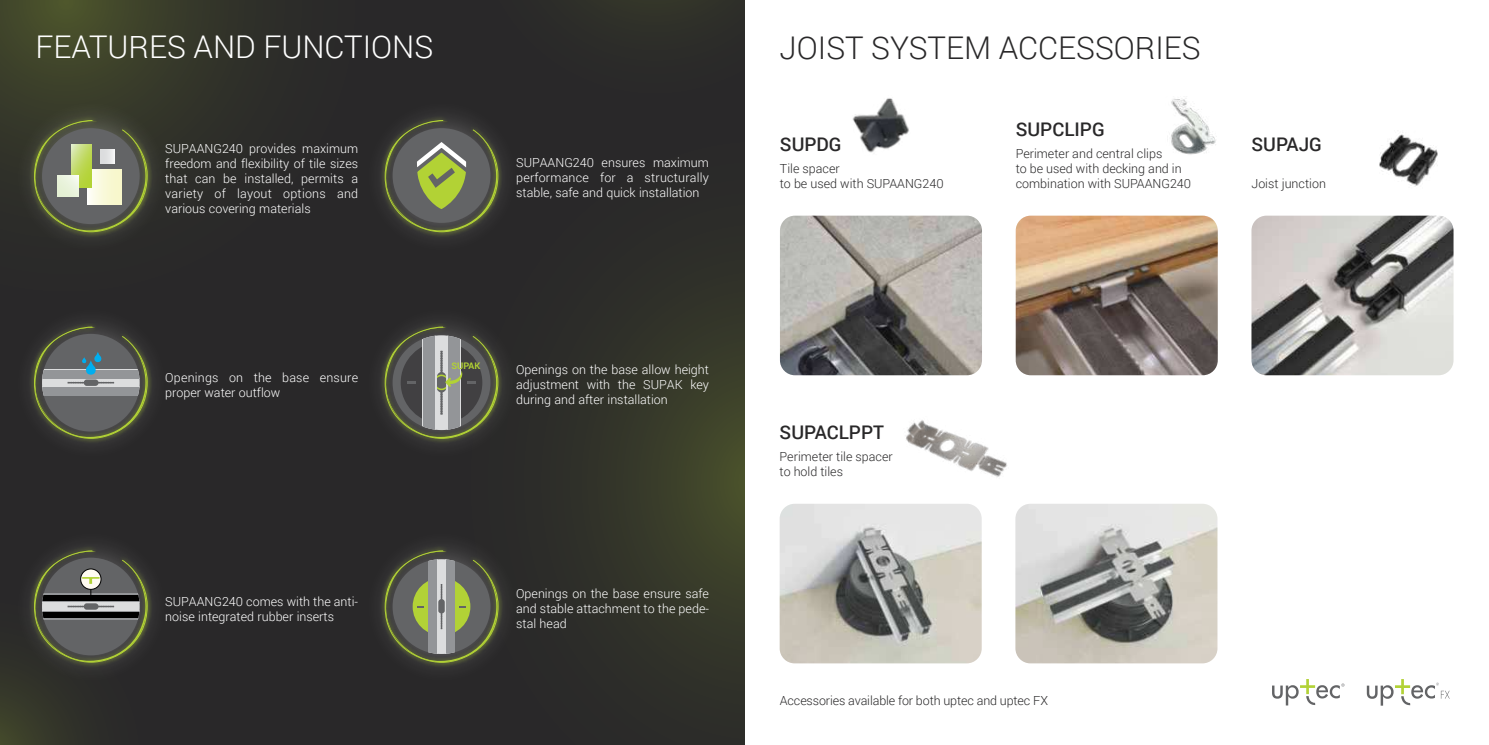
<style>
.page{position:relative;width:1489px;height:745px;background:#fff}
.page>*{position:absolute;margin:0;border:0;box-sizing:border-box;transform-origin:0 0}
.t1{font:300 31.25px "Roboto";color:#292829}
.t2{font:300 31.25px "Roboto";color:#fff}
.t3{font:500 18.75px "Roboto";color:#292829}
.t4{font:300 12.5px/15px "Roboto";color:#fff;text-align:justify}
.t5{font:300 12.5px/15px "Roboto";color:#292829}
.t6{font:700 9px "Roboto";color:#b2d235}
</style>
<div class="page">
<div style="left:0;top:0;width:744px;height:744px;background:#292829"></div>
<svg style="left:0;top:0;width:229px;height:156px;fill:#3a3d2a"></svg>
<svg style="left:597px;top:292px;width:147px;height:381px;fill:#35372a"></svg>
<div style="left:602px;top:0;width:106px;height:16px;background:#323429"></div>
<div style="left:12px;top:97px;width:158px;height:158px;background:#31322a;border-radius:50%"></div>
<div style="left:29px;top:115px;width:124px;height:122px;background:#b2d235;opacity:.75"></div>
<svg style="left:34px;top:120px;width:114px;height:112px;background:#757a63"></svg>
<div style="left:380px;top:115px;width:123px;height:122px;background:#b2d235;opacity:.75"></div>
<svg style="left:384px;top:120px;width:114px;height:112px;background:#64694f"></svg>
<div style="left:380px;top:321px;width:123px;height:122px;background:#b2d235;opacity:.75"></div>
<svg style="left:384px;top:326px;width:114px;height:113px"></svg>
<div style="left:380px;top:545px;width:123px;height:122px;background:#b2d235;opacity:.75"></div>
<svg style="left:384px;top:549px;width:115px;height:113px"></svg>
<div style="left:29px;top:545px;width:124px;height:122px;background:#b2d235;opacity:.75"></div>
<svg style="left:0;top:549px;width:153px;height:195px"></svg>
<div style="left:29px;top:321px;width:124px;height:122px;background:#b2d235;opacity:.75"></div>
<svg style="left:34px;top:326px;width:114px;height:113px"></svg>
<img style="left:780px;top:215px;width:201px;height:160px">
<img style="left:779px;top:504px;width:202px;height:159px">
<img style="left:1015px;top:215px;width:202px;height:160px">
<img style="left:1015px;top:504px;width:202px;height:159px">
<img style="left:1251px;top:215px;width:202px;height:160px">
<img style="left:906px;top:420px;width:101px;height:57px">
<img style="left:1171px;top:98px;width:45px;height:57px">
<img style="left:852px;top:98px;width:57px;height:55px">
<img style="left:1379px;top:132px;width:59px;height:55px">
<svg style="left:1366px;top:679px;width:83px;height:26px"></svg>
<svg style="left:1272px;top:679px;width:72px;height:26px"></svg>
<h1 class="t2" style="left:35px;top:34px;width:399px">FEATURES AND FUNCTIONS</h1>
<p class="t4" style="left:165px;top:140px;width:194px">SUPAANG240 provides maximum freedom and flexibility of tile sizes that can be installed, permits a variety of layout options and various covering materials</p>
<p class="t4" style="left:516px;top:154px;width:194px">SUPAANG240 ensures maximum performance for a structurally stable, safe and quick installation</p>
<p class="t4" style="left:165px;top:369px;width:194px">Openings on the base ensure proper water outflow</p>
<p class="t6" style="left:451px;top:360px;width:30px">SUPAK</p>
<p class="t4" style="left:516px;top:361px;width:194px">Openings on the base allow height adjustment with the SUPAK key during and after installation</p>
<p class="t4" style="left:165px;top:592px;width:194px">SUPAANG240 comes with the anti&shy;noise integrated rubber inserts</p>
<p class="t4" style="left:516px;top:585px;width:194px">Openings on the base ensure safe and stable attachment to the pede&shy;stal head</p>
<h1 class="t1" style="left:779px;top:26px;width:422px">JOIST SYSTEM ACCESSORIES</h1>
<h2 class="t3" style="left:1015px;top:122px;width:90px">SUPCLIPG</h2>
<h2 class="t3" style="left:780px;top:137px;width:63px">SUPDG</h2>
<h2 class="t3" style="left:1251px;top:137px;width:72px">SUPAJG</h2>
<p class="t5" style="left:1015px;top:145px;width:177px">Perimeter and central clips<br>to be used with decking and in combination with SUPAANG240</p>
<p class="t5" style="left:780px;top:160px;width:165px">Tile spacer<br>to be used with SUPAANG240</p>
<p class="t5" style="left:1251px;top:175px;width:76px">Joist junction</p>
<h2 class="t3" style="left:779px;top:424px;width:106px">SUPACLPPT</h2>
<p class="t5" style="left:779px;top:448px;width:115px">Perimeter tile spacer to hold tiles</p>
<p class="t5" style="left:780px;top:691px;width:269px">Accessories available for both uptec and uptec FX</p>
</div>
